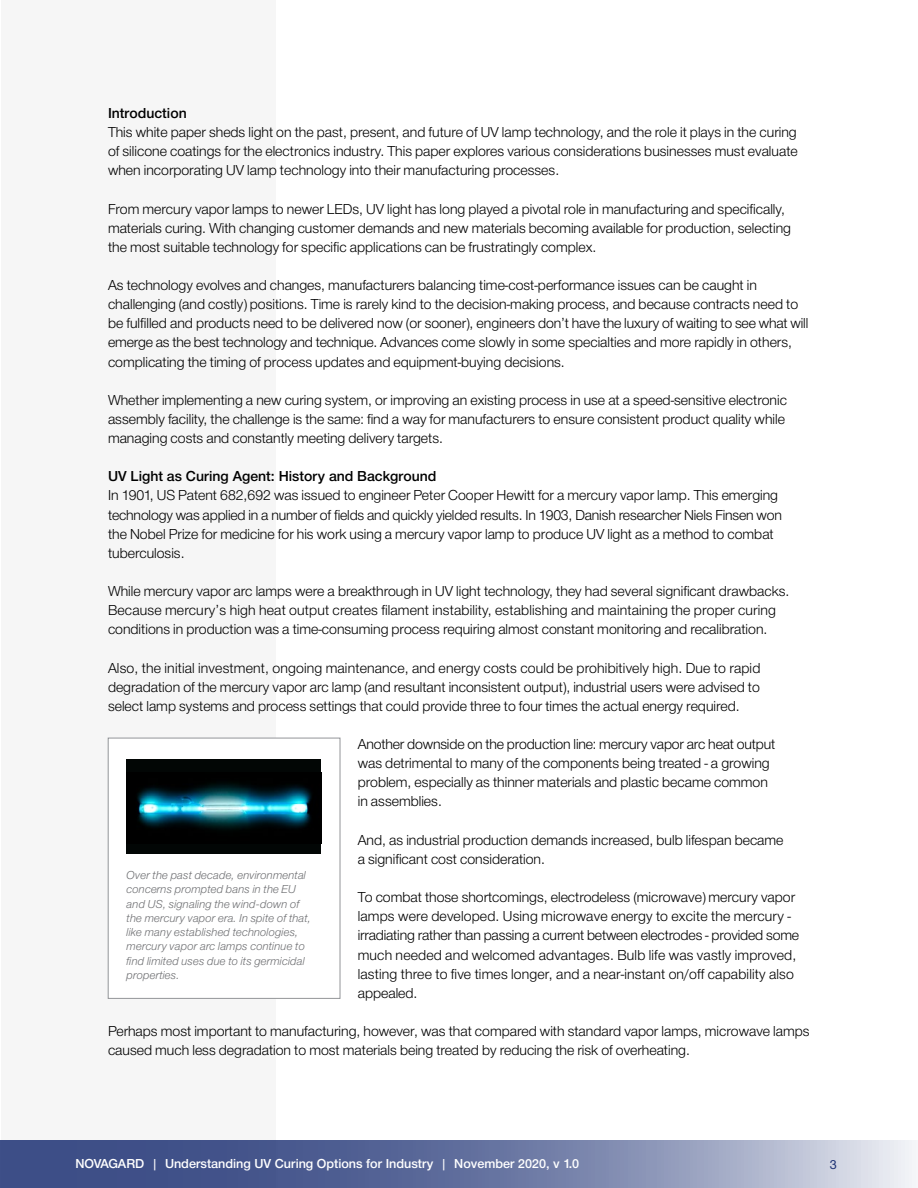
<style>
.page{position:relative;width:918px;height:1188px;background:#fff}
.page>*{position:absolute;margin:0;border:0;box-sizing:border-box;transform-origin:0 0}
.t1{font:15px/19.2px "Helvetica Neue H45";color:#000}
.t2{font:15px "Helvetica Neue H65";color:#000}
.t3{font:13.5px "Helvetica Neue H65";color:#fff}
.t4{font:13.5px "Helvetica Neue H55";color:#1c3073}
.t5{font:12px/14.2px "Helvetica Neue H46";letter-spacing:.01em;color:#6d6e71}
</style>
<div class="page">
<div style="left:1px;top:0;width:274px;height:1188px;background:#f6f6f6"></div>
<div style="left:108px;top:738px;width:232px;height:261px;background:#fff;border:1px solid #939598"></div>
<div style="left:126px;top:760px;width:195px;height:94px;background:#020605"></div>
<img style="left:137px;top:785px;width:174px;height:43px">
<svg style="left:0;top:1140px;width:916px;height:48px;background:#727ea8"></svg>
<p class="t2" style="left:108px;top:103px;width:80px">Introduction</p>
<p class="t1" style="left:108px;top:124px;width:691px;text-align:justify">This white paper sheds light on the past, present, and future of UV lamp technology, and the role it plays in the curing of silicone coatings for the electronics industry. This paper explores various considerations businesses must evaluate when incorporating UV lamp technology into their manufacturing processes.</p>
<p class="t1" style="left:108px;top:200px;width:685px">From mercury vapor lamps to newer LEDs, UV light has long played a pivotal role in manufacturing and specifically, materials curing. With changing customer demands and new materials becoming available for production, selecting the most suitable technology for specific applications can be frustratingly complex.</p>
<p class="t1" style="left:108px;top:277px;width:702px">As technology evolves and changes, manufacturers balancing time-cost-performance issues can be caught in challenging (and costly) positions. Time is rarely kind to the decision-making process, and because contracts need to be fulfilled and products need to be delivered now (or sooner), engineers don’t have the luxury of waiting to see what will emerge as the best technology and technique. Advances come slowly in some specialties and more rapidly in others, complicating the timing of process updates and equipment-buying decisions.</p>
<p class="t1" style="left:108px;top:392px;width:680px">Whether implementing a new curing system, or improving an existing process in use at a speed-sensitive electronic assembly facility, the challenge is the same: find a way for manufacturers to ensure consistent product quality while managing costs and constantly meeting delivery targets.</p>
<p class="t2" style="left:108px;top:466px;width:330px">UV Light as Curing Agent: History and Background</p>
<p class="t1" style="left:108px;top:487px;width:676px">In 1901, US Patent 682,692 was issued to engineer Peter Cooper Hewitt for a mercury vapor lamp. This emerging technology was applied in a number of fields and quickly yielded results. In 1903, Danish researcher Niels Finsen won the Nobel Prize for medicine for his work using a mercury vapor lamp to produce UV light as a method to combat tuberculosis.</p>
<p class="t1" style="left:108px;top:583px;width:683px">While mercury vapor arc lamps were a breakthrough in UV light technology, they had several significant drawbacks.<br>Because mercury’s high heat output creates filament instability, establishing and maintaining the proper curing conditions in production was a time-consuming process requiring almost constant monitoring and recalibration.</p>
<p class="t1" style="left:108px;top:659px;width:654px;text-align:justify">Also, the initial investment, ongoing maintenance, and energy costs could be prohibitively high. Due to rapid degradation of the mercury vapor arc lamp (and resultant inconsistent output), industrial users were advised to select lamp systems and process settings that could provide three to four times the actual energy required.</p>
<p class="t1" style="left:358px;top:736px;width:419px">Another downside on the production line: mercury vapor arc heat output was detrimental to many of the components being treated - a growing problem, especially as thinner materials and plastic became common in assemblies.</p>
<p class="t1" style="left:358px;top:831px;width:427px">And, as industrial production demands increased, bulb lifespan became a significant cost consideration.</p>
<p class="t1" style="left:358px;top:889px;width:443px">To combat those shortcomings, electrodeless (microwave) mercury vapor lamps were developed. Using microwave energy to excite the mercury - irradiating rather than passing a current between electrodes - provided some much needed and welcomed advantages. Bulb life was vastly improved, lasting three to five times longer, and a near-instant on/off capability also appealed.</p>
<p class="t1" style="left:108px;top:1023px;width:703px">Perhaps most important to manufacturing, however, was that compared with standard vapor lamps, microwave lamps caused much less degradation to most materials being treated by reducing the risk of overheating.</p>
<p class="t5" style="left:127px;top:869px;width:186px">Over the past decade, environmental concerns prompted bans in the EU and US, signaling the wind-down of the mercury vapor era. In spite of that, like many established technologies, mercury vapor arc lamps continue to find limited uses due to its germicidal properties.</p>
<p class="t3" style="left:75px;top:1155px;width:505px">NOVAGARD | Understanding UV Curing Options for Industry | November 2020, v 1.0</p>
<p class="t4" style="left:830px;top:1155px;width:9px">3</p>
</div>
